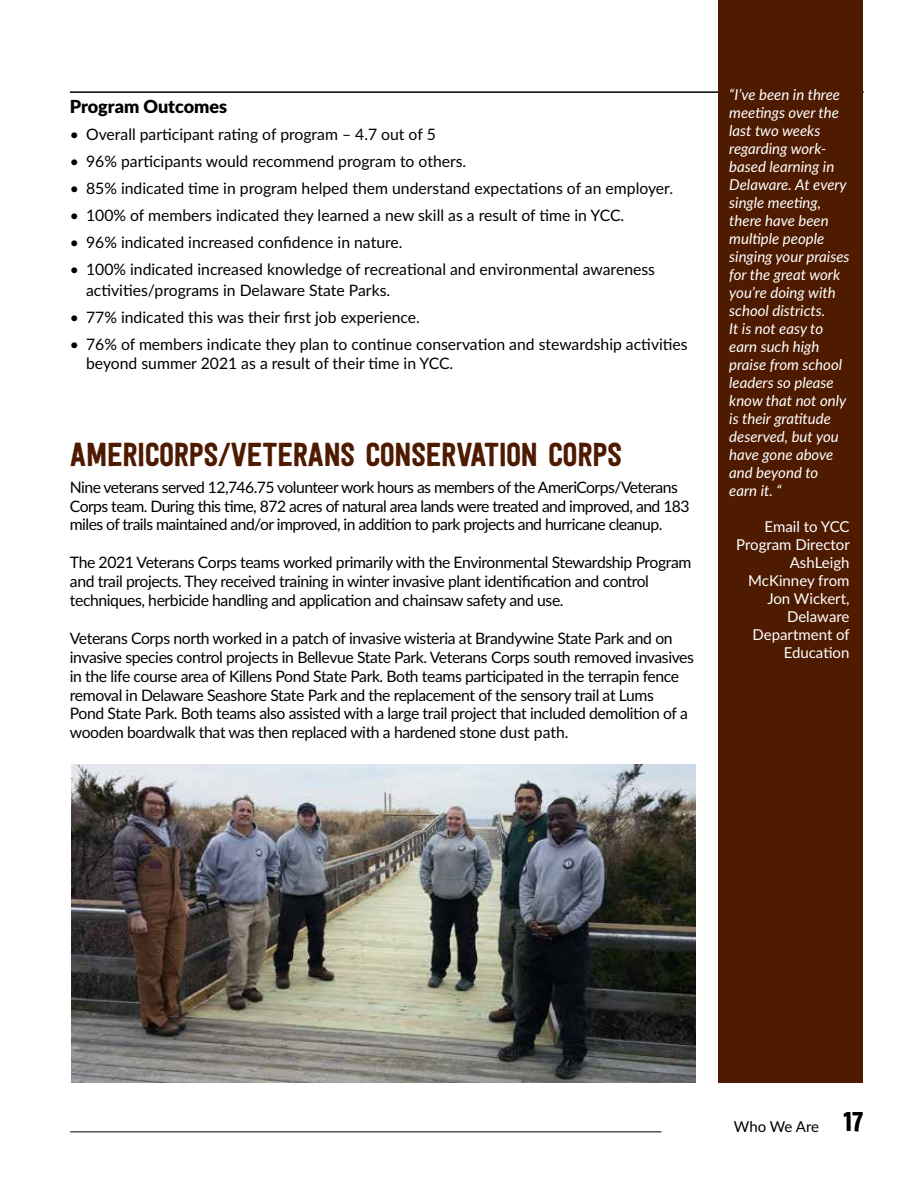
<style>
.page{position:relative;width:918px;height:1188px;background:#fff}
.page>*{position:absolute;margin:0;border:0;box-sizing:border-box;transform-origin:0 0}
.t1{font:33px "Festivo LC Basic";letter-spacing:-.025em;color:#4e1a00}
.t2{font:900 18px "Lato";letter-spacing:-.005em;color:#000}
.t3{font:15.75px/18.9px "Lato";letter-spacing:-.025em;color:#000}
.t4{font:15.75px/21px "Lato";color:#000}
.t5{font:italic 15px/18px "Lato";color:#fff}
.t6{font:15px/18px "Lato";color:#fff;text-align:right}
.t7{font:15px "Lato";letter-spacing:-.005em;color:#000}
.s1{font-family:"Festivo LC Basic";font-size:27px}
</style>
<div class="page">
<hr style="left:70px;top:1132px;width:592px;height:1px;background:#000">
<hr style="left:70px;top:91px;width:794px;height:2px;background:#000">
<div style="left:718px;top:0;width:145px;height:1083px;background:#4e1a00"></div>
<img style="left:72px;top:764px;width:624px;height:318px">
<p class="t2" style="left:70px;top:93px;width:159px">Program Outcomes</p>
<p class="t4" style="left:70px;top:123px;width:367px">• Overall participant rating of program – 4.7 out of 5</p>
<p class="t4" style="left:70px;top:150px;width:398px">• 96% participants would recommend program to others.</p>
<p class="t4" style="left:70px;top:177px;width:605px">• 85% indicated time in program helped them understand expectations of an employer.</p>
<p class="t4" style="left:70px;top:204px;width:556px">• 100% of members indicated they learned a new skill as a result of time in YCC.</p>
<p class="t4" style="left:70px;top:231px;width:334px">• 96% indicated increased confidence in nature.</p>
<p class="t4" style="left:86px;top:258px;width:571px;text-indent:-16px">• 100% indicated increased knowledge of recreational and environmental awareness activities/programs in Delaware State Parks.</p>
<p class="t4" style="left:70px;top:306px;width:352px">• 77% indicated this was their first job experience.</p>
<p class="t4" style="left:86px;top:334px;width:603px;line-height:18.9px;text-indent:-16px">• 76% of members indicate they plan to continue conservation and stewardship activities beyond summer 2021 as a result of their time in YCC.</p>
<h1 class="t1" style="left:70px;top:434px;width:554px">AMERICORPS/VETERANS CONSERVATION CORPS</h1>
<p class="t3" style="left:70px;top:477px;width:621px">Nine veterans served 12,746.75 volunteer work hours as members of the AmeriCorps/Veterans<br>Corps team. During this time, 872 acres of natural area lands were treated and improved, and 183 miles of trails maintained and/or improved, in addition to park projects and hurricane cleanup.</p>
<p class="t3" style="left:70px;top:552px;width:623px">The 2021 Veterans Corps teams worked primarily with the Environmental Stewardship Program and trail projects. They received training in winter invasive plant identification and control techniques, herbicide handling and application and chainsaw safety and use.</p>
<p class="t3" style="left:70px;top:628px;width:626px">Veterans Corps north worked in a patch of invasive wisteria at Brandywine State Park and on invasive species control projects in Bellevue State Park. Veterans Corps south removed invasives in the life course area of Killens Pond State Park. Both teams participated in the terrapin fence removal in Delaware Seashore State Park and the replacement of the sensory trail at Lums<br>Pond State Park. Both teams also assisted with a large trail project that included demolition of a wooden boardwalk that was then replaced with a hardened stone dust path.</p>
<p class="t5" style="left:729px;top:85px;width:122px">“I’ve been in three meetings over the last two weeks regarding work&shy;based learning in<br>Delaware. At every single meeting, there have been multiple people singing your praises for the great work you’re doing with school districts.<br>It is not easy to earn such high praise from school leaders so please know that not only is their gratitude deserved, but you have gone above and beyond to earn it. “</p>
<p class="t6" style="left:736px;top:517px;width:115px">Email to YCC<br>Program Director<br>AshLeigh<br>McKinney from<br>Jon Wickert,<br>Delaware<br>Department of<br>Education</p>
<p class="t7" style="left:734px;top:1116px;width:131px">Who We Are <span class="s1">17</span></p>
</div>
